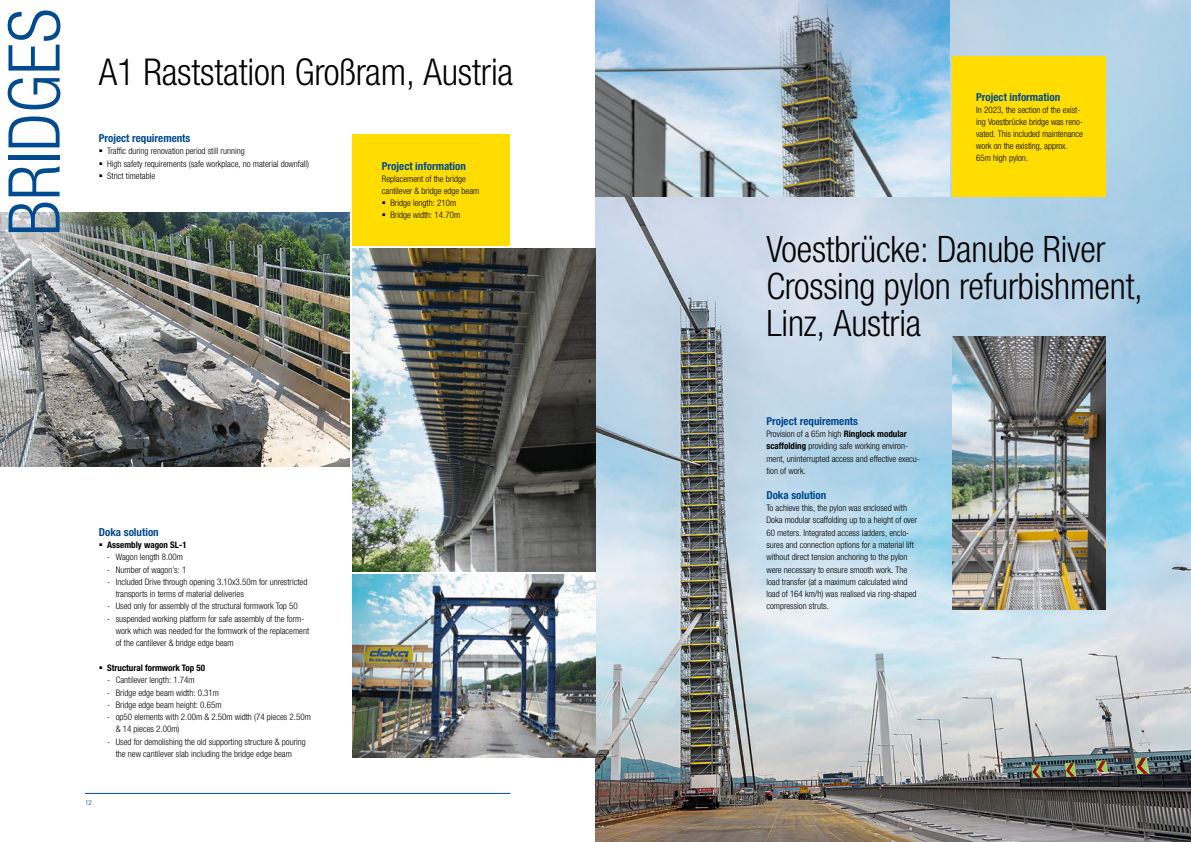
<style>
.page{position:relative;width:1191px;height:842px;background:#fff}
.page>*{position:absolute;margin:0;border:0;box-sizing:border-box;transform-origin:0 0}
.t1{font:300 condensed 71.5px "Helvetica Neue LTW1 G";color:#004a8f}
.t2{font:300 condensed 37px "Helvetica Neue LTW1 G";letter-spacing:-.005em;color:#000}
.t3{font:300 condensed 36.5px/37px "Helvetica Neue LTW1 G";letter-spacing:-.005em;color:#000}
.t4{font:700 condensed 11px "Helvetica Neue LTW1 G";color:#004a8f}
.t5{font:300 condensed 9px/12.3px "Helvetica Neue LTW1 G";color:#000}
.t6{font:700 condensed 9px "Helvetica Neue LTW1 G";color:#000}
.t7{font:300 condensed 7px "Helvetica Neue LTW1 G";color:#004a8f}
.s1{font-weight:700}
</style>
<div class="page">
<hr style="left:85px;top:793px;width:425px;height:1px;background:#004a8f">
<img style="left:595px;top:197px;width:596px;height:645px">
<svg style="left:700px;top:197px;width:491px;height:228px;background:#bcd2e4"></svg>
<svg style="left:928px;top:0;width:263px;height:259px;background:#afd0e4"></svg>
<img style="left:0;top:213px;width:350px;height:253px">
<img style="left:352px;top:575px;width:243px;height:182px">
<div style="left:352px;top:134px;width:158px;height:112px;background:#fd0"></div>
<img style="left:352px;top:249px;width:243px;height:323px">
<div style="left:952px;top:57px;width:154px;height:140px;background:#fd0"></div>
<img style="left:952px;top:337px;width:154px;height:272px">
<img style="left:595px;top:0;width:355px;height:197px">
<img style="left:0;top:212px;width:102px;height:73px">
<h1 class="t1" style="left:-7px;top:236px;width:229px;rotate:-90deg">BRIDGES</h1>
<h2 class="t2" style="left:99px;top:51px;width:416px">A1 Raststation Großram, Austria</h2>
<p class="t4" style="left:99px;top:131px;width:93px">Project requirements</p>
<p class="t5" style="left:107px;top:145px;width:203px">Traffic during renovation period still running<br>High safety requirements (safe workplace, no material downfall)<br>Strict timetable</p>
<p class="t4" style="left:382px;top:160px;width:86px">Project information</p>
<p class="t5" style="left:382px;top:173px;width:85px">Replacement of the bridge</p>
<p class="t5" style="left:382px;top:185px;width:99px">cantilever &amp; bridge edge beam</p>
<p class="t5" style="left:390px;top:197px;width:67px">Bridge length: 210m</p>
<p class="t5" style="left:390px;top:209px;width:71px">Bridge width: 14.70m</p>
<p class="t4" style="left:99px;top:525px;width:62px">Doka solution</p>
<p class="t6" style="left:107px;top:539px;width:81px">Assembly wagon SL-1</p>
<p class="t5" style="left:107px;top:551px;width:77px">- Wagon length 8.00m</p>
<p class="t5" style="left:107px;top:563px;width:81px">- Number of wagon’s: 1</p>
<p class="t5" style="left:116px;top:575px;width:193px;text-indent:-9px">- Included Drive through opening 3.10x3.50m for unrestricted transports in terms of material deliveries</p>
<p class="t5" style="left:107px;top:600px;width:192px">- Used only for assembly of the structural formwork Top 50</p>
<p class="t5" style="left:116px;top:612px;width:195px;text-indent:-9px">- suspended working platform for safe assembly of the form&shy;work which was needed for the formwork of the replacement of the cantilever &amp; bridge edge beam</p>
<p class="t6" style="left:107px;top:662px;width:99px">Structural formwork Top 50</p>
<p class="t5" style="left:107px;top:674px;width:89px">- Cantilever length: 1.74m</p>
<p class="t5" style="left:107px;top:686px;width:113px">- Bridge edge beam width: 0.31m</p>
<p class="t5" style="left:107px;top:699px;width:116px">- Bridge edge beam height: 0.65m</p>
<p class="t5" style="left:116px;top:711px;width:197px;text-indent:-9px">- op50 elements with 2.00m &amp; 2.50m width (74 pieces 2.50m &amp; 14 pieces 2.00m)</p>
<p class="t5" style="left:116px;top:735px;width:192px;text-indent:-9px">- Used for demolishing the old supporting structure &amp; pouring the new cantilever slab including the bridge edge beam</p>
<p class="t7" style="left:85px;top:798px;width:8px">12</p>
<p class="t4" style="left:976px;top:90px;width:86px">Project information</p>
<p class="t5" style="left:976px;top:104px;width:108px;line-height:12px">In 2023, the section of the exist&shy;ing Voestbrücke bridge was reno&shy;vated. This included maintenance work on the existing, approx.<br>65m high pylon.</p>
<h3 class="t3" style="left:766px;top:231px;width:378px">Voestbrücke: Danube River<br>Crossing pylon refurbishment,<br>Linz, Austria</h3>
<p class="t4" style="left:766px;top:414px;width:93px">Project requirements</p>
<p class="t5" style="left:766px;top:428px;width:155px">Provision of a 65m high <span class="s1">Ringlock modular scaffolding</span> providing safe working environ&shy;ment, uninterrupted access and effective execu&shy;tion of work.</p>
<p class="t4" style="left:766px;top:488px;width:62px">Doka solution</p>
<p class="t5" style="left:766px;top:502px;width:152px">To achieve this, the pylon was enclosed with Doka modular scaffolding up to a height of over 60 meters. Integrated access ladders, enclo&shy;sures and connection options for a material lift without direct tension anchoring to the pylon were necessary to ensure smooth work. The load transfer (at a maximum calculated wind load of 164 km/h) was realised via ring-shaped compression struts.</p>
</div>
